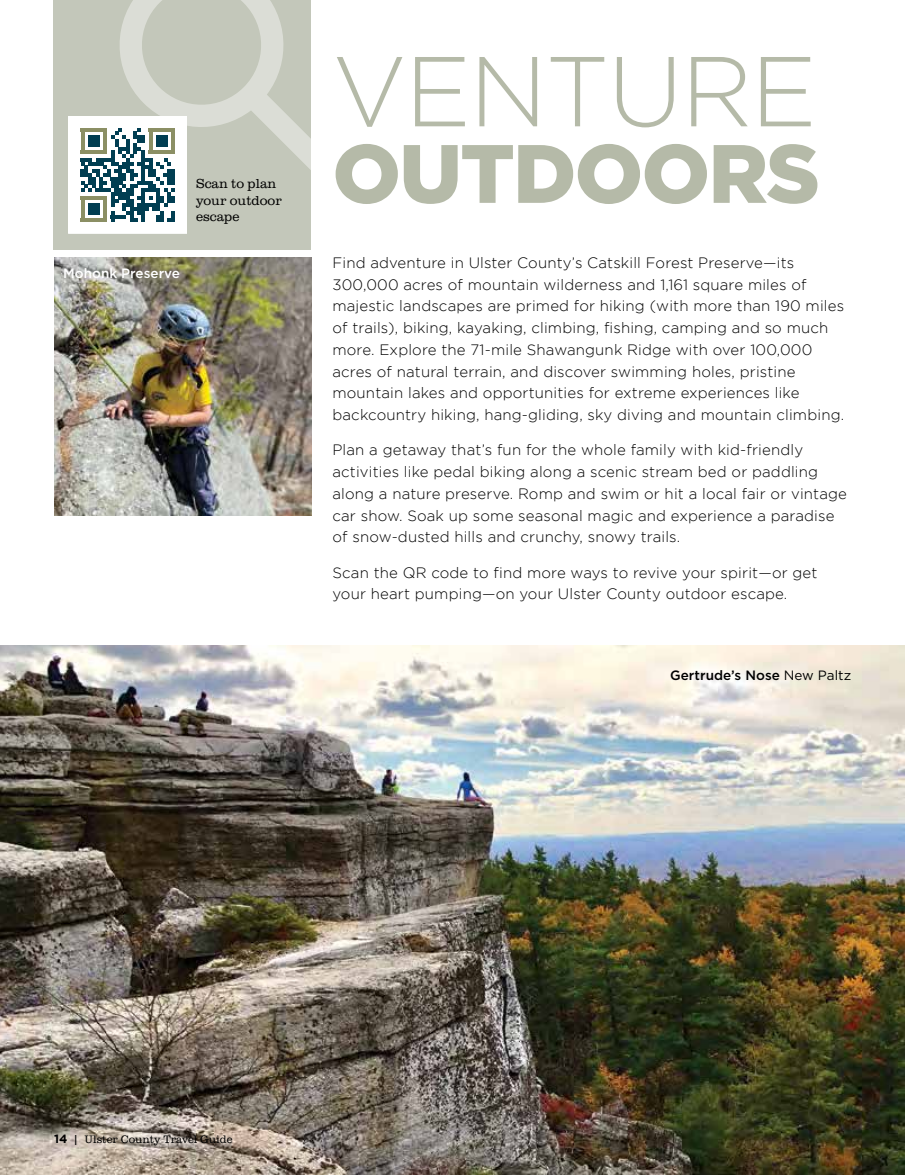
<style>
.page{position:relative;width:905px;height:1175px;background:#fff}
.page>*{position:absolute;margin:0;border:0;box-sizing:border-box;transform-origin:0 0}
.t1{font:300 99px "Gotham";letter-spacing:-.02em;color:#b5baa8}
.t2{font:900 82.5px "Gotham";letter-spacing:-.02em;color:#b5baa8}
.t3{font:300 15px/21.8px "Gotham";letter-spacing:.01em;color:#000}
.t4{font:300 13.5px/16.5px "Clarendon URW";color:#000}
.t5{font:500 13.5px "Gotham";color:#000}
.t6{font:500 13.5px "Gotham";color:#fff}
.t7{font:300 11.25px "Clarendon URW";color:#000}
.s1{font-weight:400}
.s2{font-family:"Gotham";font-weight:700;font-size:12px}
.s3{font-size:12px}
</style>
<div class="page">
<img style="left:0;top:646px;width:904px;height:528px">
<div style="left:53px;top:0;width:257px;height:250px;background:#c3c7ba"></div>
<svg style="left:69px;top:0;width:241px;height:234px"></svg>
<hr style="left:81px;top:218px;width:26px;height:4px;background:#8b8f64">
<div style="left:88px;top:203px;width:11px;height:12px;background:#013e52"></div>
<img style="left:54px;top:258px;width:257px;height:258px">
<p class="t4" style="left:196px;top:175px;width:87px">Scan to plan your outdoor escape</p>
<p class="t6" style="left:63px;top:264px;width:118px">Mohonk Preserve</p>
<h1 class="t1" style="left:332px;top:37px;width:486px">VENTURE</h1>
<h2 class="t2" style="left:332px;top:126px;width:489px">OUTDOORS</h2>
<p class="t3" style="left:332px;top:251px;width:513px">Find adventure in Ulster County’s Catskill Forest Preserve—its 300,000 acres of mountain wilderness and 1,161 square miles of majestic landscapes are primed for hiking (with more than 190 miles of trails), biking, kayaking, climbing, fishing, camping and so much more. Explore the 71-mile Shawangunk Ridge with over 100,000 acres of natural terrain, and discover swimming holes, pristine mountain lakes and opportunities for extreme experiences like backcountry hiking, hang-gliding, sky diving and mountain climbing.</p>
<p class="t3" style="left:332px;top:439px;width:516px">Plan a getaway that’s fun for the whole family with kid-friendly activities like pedal biking along a scenic stream bed or paddling along a nature preserve. Romp and swim or hit a local fair or vintage car show. Soak up some seasonal magic and experience a paradise of snow-dusted hills and crunchy, snowy trails.</p>
<p class="t3" style="left:332px;top:561px;width:486px">Scan the QR code to find more ways to revive your spirit—or get your heart pumping—on your Ulster County outdoor escape.</p>
<p class="t5" style="left:670px;top:666px;width:182px">Gertrude’s Nose <span class="s1">New Paltz</span></p>
<p class="t7" style="left:54px;top:1131px;width:180px"><span class="s2">14</span> <span class="s3">|</span> Ulster County Travel Guide</p>
</div>
